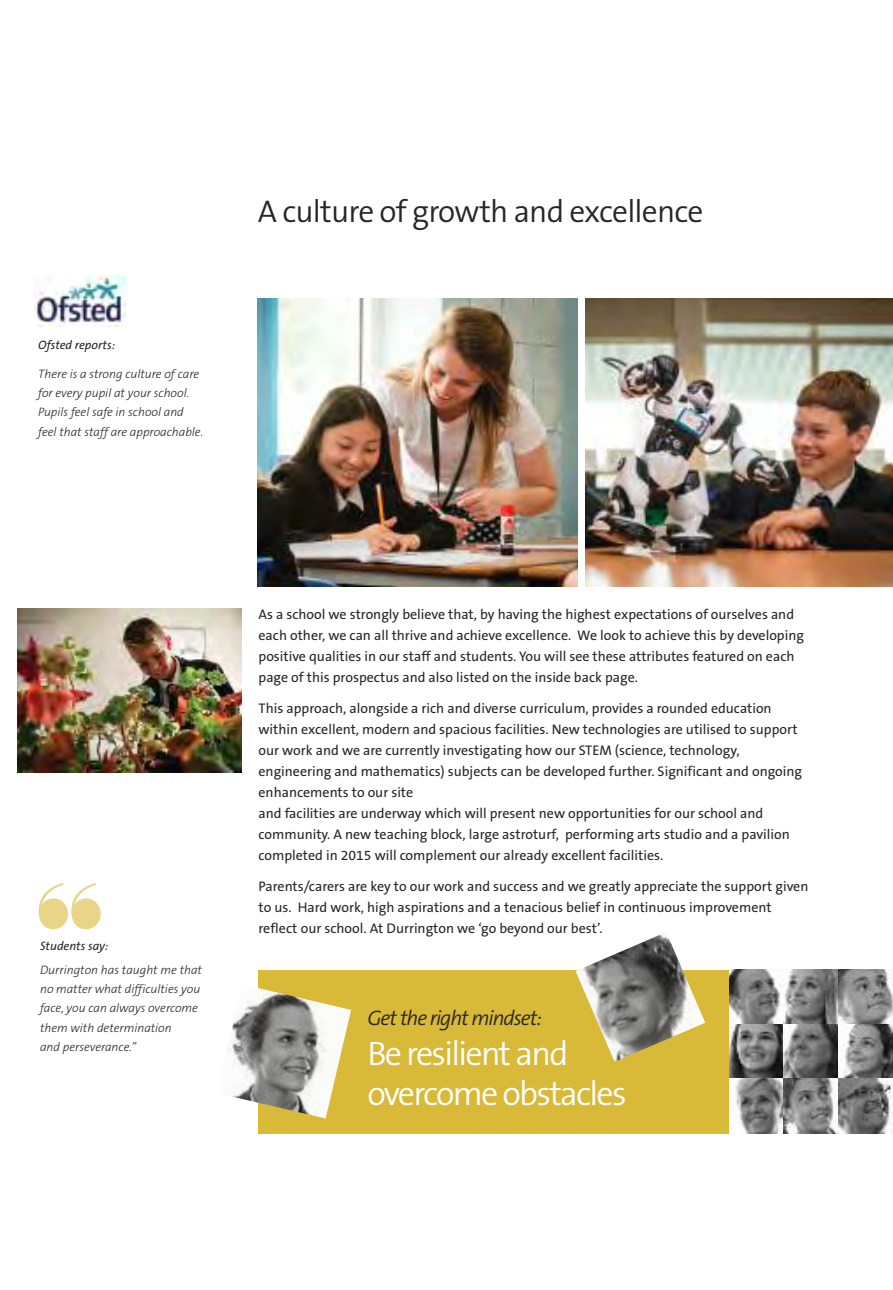
<style>
.page{position:relative;width:893px;height:1290px;background:#fff}
.page>*{position:absolute;margin:0;border:0;box-sizing:border-box;transform-origin:0 0}
.t1{font:104.48px "Monotype Sorts";color:#e8d587}
.t2{font:300 34.12px/40.2px "The Sans B4";letter-spacing:-.05em;color:#fff}
.t3{font:300 31.5px "The Sans B4";letter-spacing:-.025em;color:#272526}
.t4{font:italic 300 21px "The Sans B4";letter-spacing:-.05em;color:#272526}
.t5{font:14px/21px "The Sans B5 Plain";color:#272526}
.t6{font:italic 300 12.25px/19.2px "The Sans B3";color:#272526}
.t7{font:italic 12.25px "The Sans B5 Plain";color:#272526}
</style>
<div class="page">
<div style="left:258px;top:969px;width:471px;height:164px;background:#d9b938"></div>
<img style="left:729px;top:969px;width:55px;height:55px">
<svg style="left:784px;top:969px;width:54px;height:55px;background:#838383"></svg>
<svg style="left:838px;top:969px;width:55px;height:55px;background:#959595"></svg>
<svg style="left:729px;top:1024px;width:55px;height:55px;background:#6e6e6e"></svg>
<svg style="left:784px;top:1024px;width:54px;height:55px;background:#6e6e6e"></svg>
<svg style="left:838px;top:1024px;width:55px;height:55px"></svg>
<svg style="left:735px;top:1079px;width:49px;height:54px;background:#8f8f8f"></svg>
<svg style="left:784px;top:1079px;width:54px;height:54px;background:#919191"></svg>
<svg style="left:838px;top:1079px;width:54px;height:54px;background:#7d7d7d"></svg>
<img style="left:228px;top:988px;width:123px;height:130px">
<img style="left:576px;top:933px;width:129px;height:129px">
<img style="left:35px;top:276px;width:91px;height:50px">
<img style="left:17px;top:608px;width:224px;height:164px">
<img style="left:258px;top:298px;width:320px;height:288px">
<img style="left:585px;top:298px;width:308px;height:288px">
<p class="t7" style="left:38px;top:338px;width:79px">Ofsted reports:</p>
<p class="t6" style="left:38px;top:364px;width:167px">There is a strong culture of care for every pupil at your school.<br>Pupils feel safe in school and feel that staff are approachable.</p>
<h3 class="t3" style="left:258px;top:195px;width:447px">A culture of growth and excellence</h3>
<h1 class="t1" style="left:35px;top:859px;width:71px">}</h1>
<p class="t7" style="left:40px;top:939px;width:70px">Students say:</p>
<p class="t6" style="left:40px;top:960px;width:163px">Durrington has taught me that no matter what difficulties you face, you can always overcome them with determination<br>and perseverance.”</p>
<p class="t5" style="left:259px;top:604px;width:547px">As a school we strongly believe that, by having the highest expectations of ourselves and each other, we can all thrive and achieve excellence. We look to achieve this by developing positive qualities in our staff and students. You will see these attributes featured on each page of this prospectus and also listed on the inside back page.</p>
<p class="t5" style="left:259px;top:698px;width:545px">This approach, alongside a rich and diverse curriculum, provides a rounded education within excellent, modern and spacious facilities. New technologies are utilised to support our work and we are currently investigating how our STEM (science, technology, engineering and mathematics) subjects can be developed further. Significant and ongoing enhancements to our site<br>and facilities are underway which will present new opportunities for our school and community. A new teaching block, large astroturf, performing arts studio and a pavilion completed in 2015 will complement our already excellent facilities.</p>
<p class="t5" style="left:259px;top:876px;width:551px">Parents/carers are key to our work and success and we greatly appreciate the support given to us. Hard work, high aspirations and a tenacious belief in continuous improvement reflect our school. At Durrington we ‘go beyond our best’.</p>
<h3 class="t4" style="left:367px;top:1007px;width:176px">Get the right mindset:</h3>
<h2 class="t2" style="left:367px;top:1034px;width:261px">Be resilient and overcome obstacles</h2>
</div>
